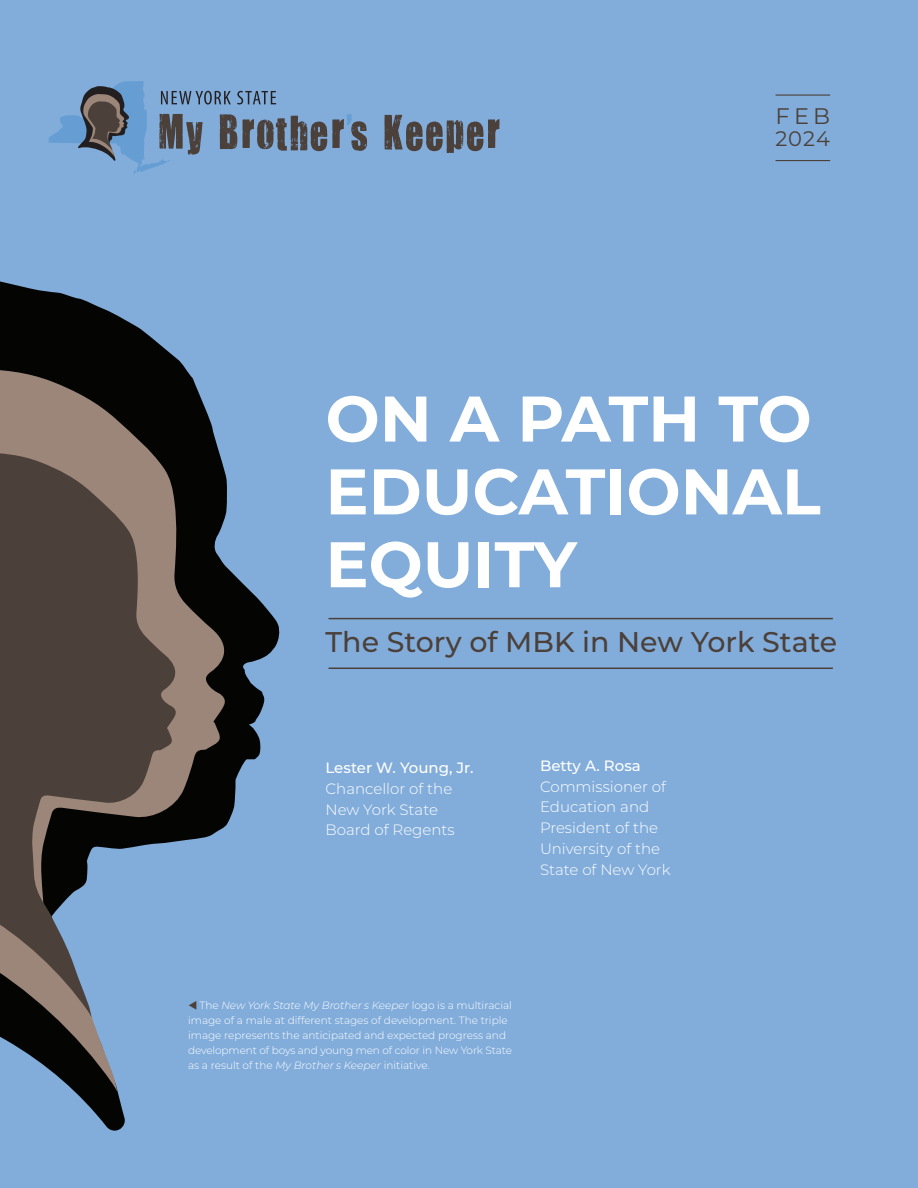
<style>
.page{position:relative;width:918px;height:1188px;background:#82addb}
.page>*{position:absolute;margin:0;border:0;box-sizing:border-box;transform-origin:0 0}
.t1{font:700 64.35px/72.9px "Montserrat";color:#fff}
.t2{font:500 28.5px "Montserrat";color:#4b403a}
.t3{font:22.5px "Montserrat";color:#4b403a}
.t4{font:21px "Montserrat";color:#4b403a}
.t5{font:300 15px/20.9px "Montserrat";color:#fff}
.t6{font:500 15px "Montserrat";color:#fff}
.t7{font:300 10.5px/15px "Montserrat";color:#fff}
.s1{color:#4b403a}
.s2{font-style:italic}
</style>
<div class="page">
<hr style="left:329px;top:618px;width:504px;height:1px;background:#4b403a">
<hr style="left:776px;top:160px;width:54px;height:1px;background:#4b403a">
<hr style="left:776px;top:94px;width:54px;height:2px;background:#4b403a">
<hr style="left:329px;top:668px;width:504px;height:1px;background:#4b403a">
<svg style="left:384px;top:115px;width:115px;height:38px"></svg>
<svg style="left:49px;top:81px;width:318px;height:92px"></svg>
<svg style="left:0;top:281px;width:280px;height:850px"></svg>
<svg style="left:0;top:366px;width:231px;height:726px"></svg>
<svg style="left:0;top:450px;width:180px;height:568px;fill:#4b403a"></svg>
<p class="t3" style="left:776px;top:100px;width:56px">FEB</p>
<p class="t4" style="left:776px;top:124px;width:56px">2024</p>
<h1 class="t1" style="left:326px;top:379px;width:497px">ON A PATH TO<br>EDUCATIONAL<br>EQUITY</h1>
<h1 class="t2" style="left:326px;top:622px;width:513px">The Story of MBK in New York State</h1>
<p class="t6" style="left:326px;top:757px;width:150px">Lester W. Young, Jr.</p>
<p class="t6" style="left:540px;top:755px;width:102px">Betty A. Rosa</p>
<p class="t5" style="left:326px;top:777px;width:128px">Chancellor of the</p>
<p class="t5" style="left:540px;top:775px;width:128px">Commissioner of</p>
<p class="t5" style="left:326px;top:798px;width:114px">New York State</p>
<p class="t5" style="left:540px;top:796px;width:111px">Education and</p>
<p class="t5" style="left:326px;top:819px;width:131px">Board of Regents</p>
<p class="t5" style="left:540px;top:817px;width:120px">President of the</p>
<p class="t5" style="left:540px;top:838px;width:132px">University of the<br>State of New York</p>
<p class="t7" style="left:188px;top:997px;width:326px"><span class="s1">▼</span> The <span class="s2">New York State My Brother s Keeper</span> logo is a multiracial image of a male at different stages of development. The triple image represents the anticipated and expected progress and development of boys and young men of color in New York State as a result of the <span class="s2">My Brother s Keeper</span> initiative.</p>
</div>
